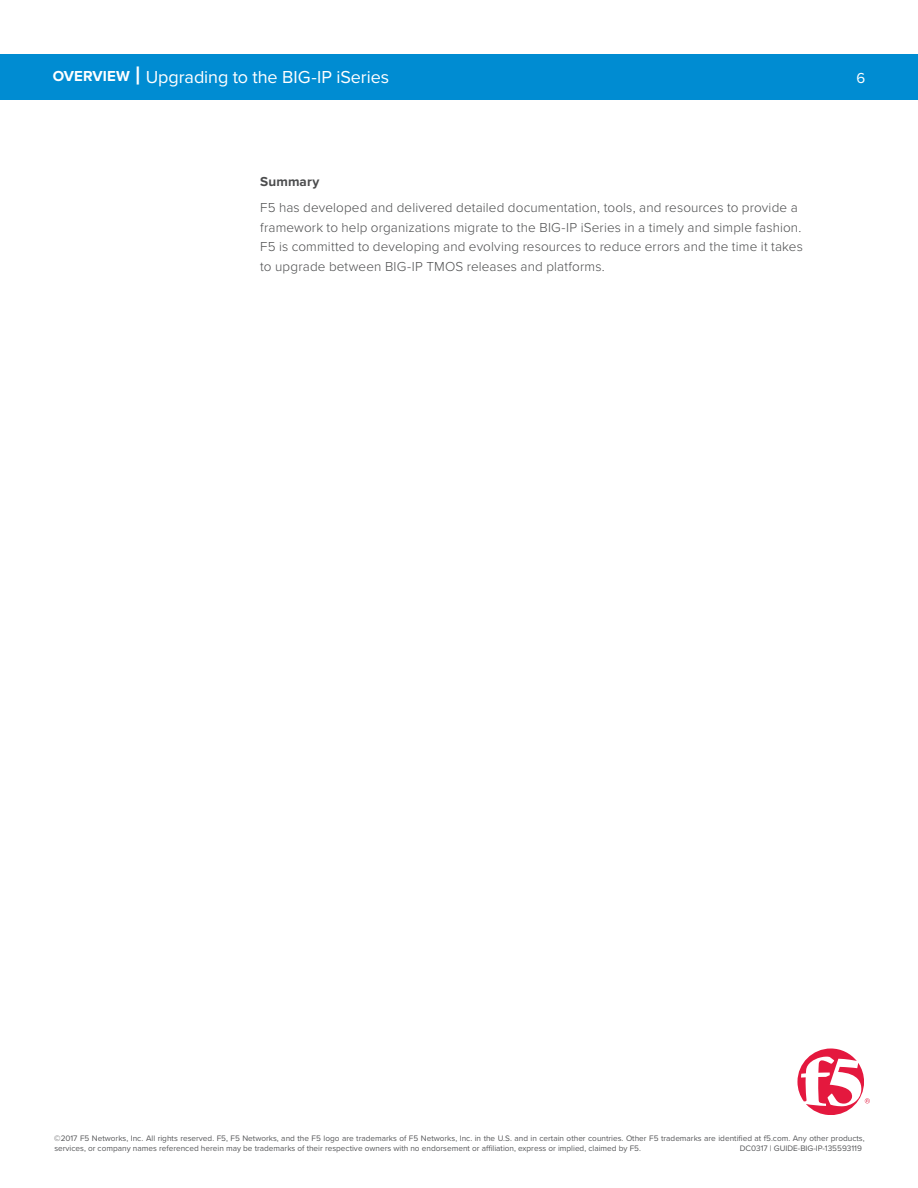
<style>
.page{position:relative;width:918px;height:1188px;background:#fff}
.page>*{position:absolute;margin:0;border:0;box-sizing:border-box;transform-origin:0 0}
.t1{font:18px "Proxima Nova";letter-spacing:-.005em;color:#fff}
.KB_Bold_Section_Titl{font:15px "Proxima Nova";color:#fff}
.Body{font:300 13.5px/19.5px "Proxima Nova";letter-spacing:.01em;color:#4b4c4d}
.Section_Title{font:700 13.5px "Proxima Nova";letter-spacing:.01em;color:#4b4c4d}
.t2{font:8.25px/10.5px "Proxima Nova";color:#57585a}
.s1{font-weight:700;font-size:15px}
.s2{font-weight:700;font-size:25.5px}
</style>
<div class="page">
<svg style="left:797px;top:1048px;width:73px;height:67px"></svg>
<div style="left:0;top:54px;width:918px;height:45px;background:#008cd2"></div>
<h1 class="t1" style="left:53px;top:63px;width:338px"><span class="s1">OVERVIEW</span> <span class="s2">|</span> Upgrading to the BIG-IP iSeries</h1>
<p class="KB_Bold_Section_Titl" style="left:856px;top:66px;width:10px">6</p>
<p class="Section_Title" style="left:260px;top:172px;width:61px">Summary</p>
<p class="Body" style="left:260px;top:197px;width:544px">F5 has developed and delivered detailed documentation, tools, and resources to provide a framework to help organizations migrate to the BIG-IP iSeries in a timely and simple fashion.<br>F5 is committed to developing and evolving resources to reduce errors and the time it takes to upgrade between BIG-IP TMOS releases and platforms.</p>
<p class="t2" style="left:54px;top:1132px;width:812px">©2017 F5 Networks, Inc. All rights reserved. F5, F5 Networks, and the F5 logo are trademarks of F5 Networks, Inc. in the U.S. and in certain other countries. Other F5 trademarks are identified at f5.com. Any other products, services, or company names referenced herein may be trademarks of their respective owners with no endorsement or affiliation, express or implied, claimed by F5.</p>
<p class="t2" style="left:740px;top:1143px;width:124px">DC0317 | GUIDE-BIG-IP-135593119</p>
</div>
